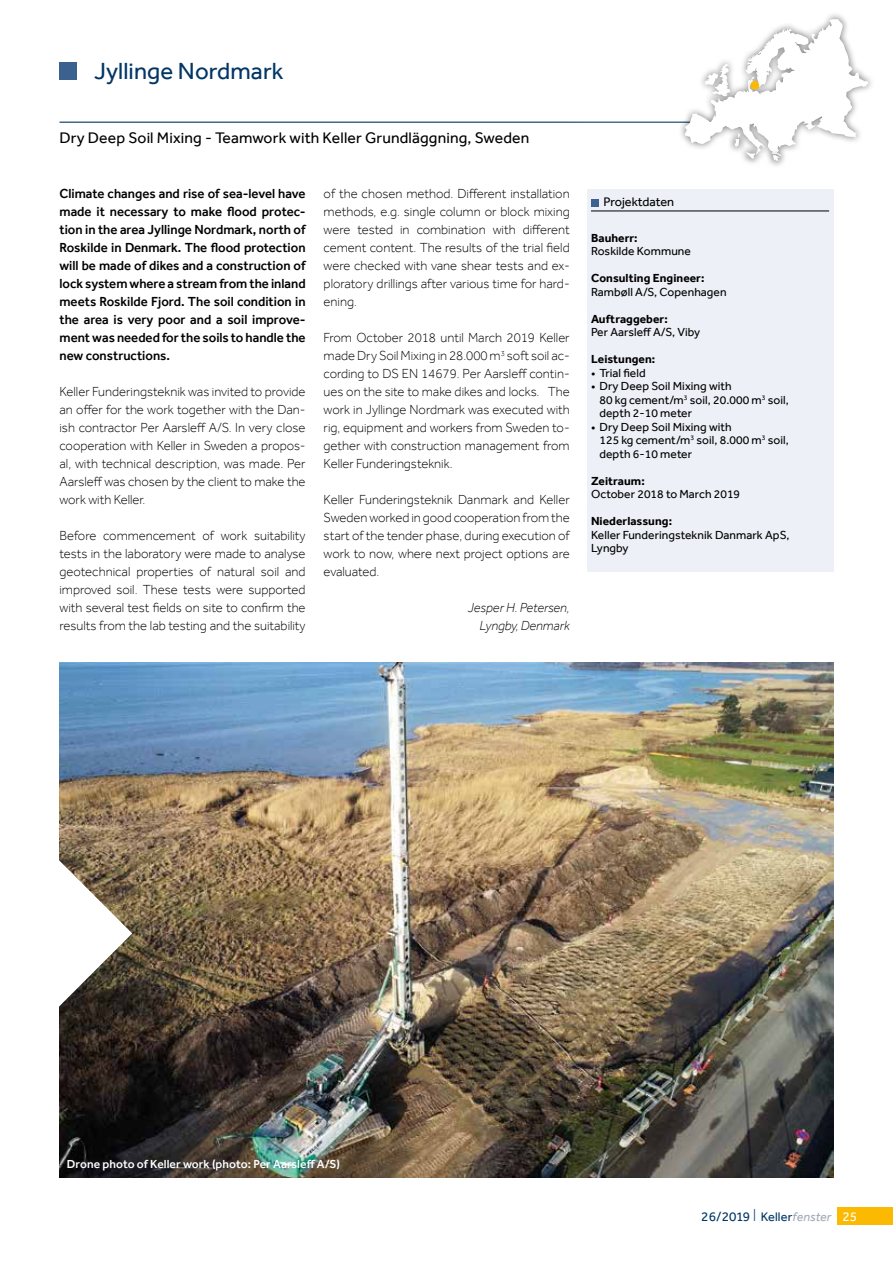
<style>
.page{position:relative;width:893px;height:1263px;background:#fff}
.page>*{position:absolute;margin:0;border:0;box-sizing:border-box;transform-origin:0 0}
.t1{font:24px "Effra";letter-spacing:.005em;color:#003665}
.t2{font:15.75px "Effra";letter-spacing:.01em;color:#000}
.t3{font:300 13.5px/18px "Effra";color:#000;text-align:justify}
.t4{font:500 13.5px/18px "Effra";color:#000;text-align:justify}
.t5{font:italic 300 13.5px/18px "Effra";color:#000;text-align:right}
.t6{font:13.5px "Effra";letter-spacing:.01em;color:#003665}
.t7{font:12.75px "Effra";color:#000}
.t8{font:12px/13.5px "Effra";letter-spacing:.005em;color:#000}
.t9{font:700 12px "Effra";letter-spacing:.005em;color:#000}
.t10{font:500 12px "Effra";letter-spacing:.005em;color:#fff}
.s1{font-family:"Gill Sans";font-weight:300;font-size:17.4px}
.s2{font-size:12.75px}
.s3{font-style:italic;font-size:12.75px;color:#9faab6}
.s4{color:#fff}
</style>
<div class="page">
<hr style="left:60px;top:122px;width:666px;height:1px;background:#003665">
<div style="left:60px;top:62px;width:17px;height:18px;background:#3b628e"></div>
<svg style="left:400px;top:122px;width:93px;height:1px"></svg>
<img style="left:60px;top:662px;width:773px;height:516px">
<div style="left:505px;top:107px;width:388px;height:547px;background:#fff"></div>
<div style="left:587px;top:189px;width:246px;height:383px;background:#eef0f7"></div>
<hr style="left:591px;top:211px;width:238px;height:1px;background:#000">
<div style="left:591px;top:199px;width:8px;height:7px;background:#3b628e"></div>
<div style="left:740px;top:145px;width:22px;height:21px;background:#000;opacity:.55"></div>
<div style="left:766px;top:148px;width:20px;height:20px;background:#000;opacity:.55"></div>
<svg style="left:684px;top:18px;width:184px;height:143px"></svg>
<div style="left:750px;top:81px;width:9px;height:9px;background:#fbba01;border-radius:50%"></div>
<svg style="left:59px;top:845px;width:75px;height:177px"></svg>
<div style="left:838px;top:1208px;width:55px;height:17px;background:#fbba01"></div>
<h1 class="t1" style="left:94px;top:57px;width:191px">Jyllinge Nordmark</h1>
<p class="t2" style="left:60px;top:128px;width:471px">Dry Deep Soil Mixing - Teamwork with Keller Grundläggning, Sweden</p>
<p class="t4" style="left:60px;top:184px;width:248px">Climate changes and rise of sea-level have made it necessary to make flood protec&shy;tion in the area Jyllinge Nordmark, north of Roskilde in Denmark. The flood protection will be made of dikes and a construction of lock system where a stream from the inland meets Roskilde Fjord. The soil condition in the area is very poor and a soil improve&shy;ment was needed for the soils to handle the new constructions.</p>
<p class="t3" style="left:60px;top:382px;width:248px">Keller Funderingsteknik was invited to provide an offer for the work together with the Dan&shy;ish contractor Per Aarsleff A/S. In very close cooperation with Keller in Sweden a propos&shy;al, with technical description, was made. Per Aarsleff was chosen by the client to make the work with Keller.</p>
<p class="t3" style="left:60px;top:526px;width:248px">Before commencement of work suitability tests in the laboratory were made to analyse geotechnical properties of natural soil and improved soil. These tests were supported with several test fields on site to confirm the results from the lab testing and the suitability</p>
<p class="t3" style="left:324px;top:184px;width:248px">of the chosen method. Different installation methods, e.g. single column or block mixing were tested in combination with different cement content. The results of the trial field were checked with vane shear tests and ex&shy;ploratory drillings after various time for hard&shy;ening.</p>
<p class="t3" style="left:324px;top:328px;width:248px">From October 2018 until March 2019 Keller made Dry Soil Mixing in 28.000 m<sup>3</sup> soft soil ac&shy;cording to DS EN 14679. Per Aarsleff contin&shy;ues on the site to make dikes and locks. The work in Jyllinge Nordmark was executed with rig, equipment and workers from Sweden to&shy;gether with construction management from Keller Funderingsteknik.</p>
<p class="t3" style="left:324px;top:490px;width:248px">Keller Funderingsteknik Danmark and Keller Sweden worked in good cooperation from the start of the tender phase, during execution of work to now, where next project options are evaluated.</p>
<p class="t5" style="left:468px;top:598px;width:103px">Jesper H. Petersen,<br>Lyngby, Denmark</p>
<p class="t7" style="left:603px;top:194px;width:72px">Projektdaten</p>
<p class="t9" style="left:591px;top:231px;width:48px">Bauherr:</p>
<p class="t8" style="left:591px;top:244px;width:101px">Roskilde Kommune</p>
<p class="t9" style="left:591px;top:271px;width:115px">Consulting Engineer:</p>
<p class="t8" style="left:591px;top:285px;width:137px">Rambøll A/S, Copenhagen</p>
<p class="t9" style="left:591px;top:312px;width:78px">Auftraggeber:</p>
<p class="t8" style="left:591px;top:325px;width:111px">Per Aarsleff A/S, Viby</p>
<p class="t9" style="left:591px;top:352px;width:66px">Leistungen:</p>
<p class="t8" style="left:591px;top:366px;width:56px">• Trial field</p>
<p class="t8" style="left:599px;top:379px;width:191px;text-indent:-9px">• Dry Deep Soil Mixing with<br>80 kg cement/m<sup>3</sup> soil, 20.000 m<sup>3</sup> soil, depth 2-10 meter</p>
<p class="t8" style="left:599px;top:420px;width:191px;text-indent:-9px">• Dry Deep Soil Mixing with<br>125 kg cement/m<sup>3</sup> soil, 8.000 m<sup>3</sup> soil, depth 6-10 meter</p>
<p class="t9" style="left:591px;top:474px;width:55px">Zeitraum:</p>
<p class="t8" style="left:591px;top:487px;width:151px">October 2018 to March 2019</p>
<p class="t9" style="left:591px;top:514px;width:83px">Niederlassung:</p>
<p class="t8" style="left:591px;top:528px;width:200px">Keller Funderingsteknik Danmark ApS,<br>Lyngby</p>
<p class="t10" style="left:67px;top:1157px;width:275px">Drone photo of Keller work (photo: Per Aarsleff A/S)</p>
<p class="t6" style="left:701px;top:1208px;width:158px">26/2019 <span class="s1">l</span> <span class="s2">Keller</span><span class="s3">fenster</span> <span class="s4">25</span></p>
</div>
